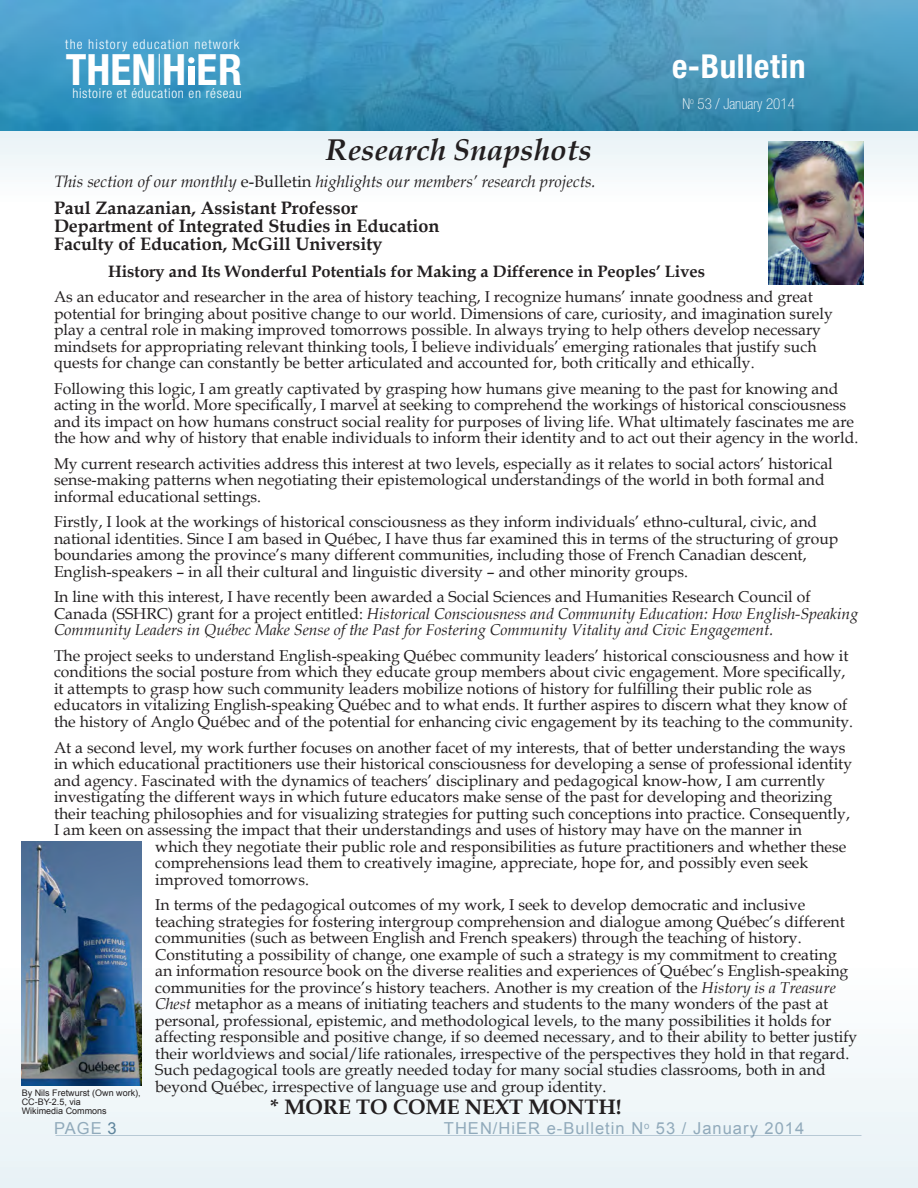
<style>
.page{position:relative;width:918px;height:1188px;background:#fff}
.page>*{position:absolute;margin:0;border:0;box-sizing:border-box;transform-origin:0 0}
.t1{font:700 condensed 43.2px "Helvetica Neue";color:#fff}
.t2{font:700 condensed 33px "Helvetica Neue";letter-spacing:.02em;color:#fff}
.t3{font:italic 700 30px "Book Antiqua";color:#231f20}
.t4{font:700 21px "Book Antiqua";color:#231f20}
.t5{font:700 18px "Book Antiqua";color:#231f20}
.t6{font:italic 16.5px "Book Antiqua";color:#231f20}
.t7{font:700 16.5px "Book Antiqua";color:#231f20}
.t8{font:16.5px "Arial";letter-spacing:.06em;color:#91aabb}
.t9{font:15.75px/16.5px "Book Antiqua";color:#231f20}
.t10{font:italic 15.75px/16.5px "Book Antiqua";color:#231f20}
.t11{font:100 condensed 15px "Helvetica Neue";color:#fff}
.t12{font:300 condensed 13.65px "Helvetica Neue";letter-spacing:.05em;color:#fff}
.t13{font:300 condensed 13.65px "Helvetica Neue";letter-spacing:.07em;color:#fff}
.t14{font:9px "Arial";color:#231f20}
.s1{font-style:normal}
.s2{font-style:italic}
.s3{color:#5e849c}
</style>
<div class="page">
<div style="left:0;top:963px;width:918px;height:225px;background:#f2f7f9"></div>
<hr style="left:56px;top:1135px;width:805px;height:1px;background:#003b62">
<div style="left:0;top:130px;width:918px;height:72px;background:#f2f7f9"></div>
<img style="left:0;top:0;width:918px;height:130px">
<hr style="left:159px;top:54px;width:1px;height:31px;background:#fff">
<div style="left:188px;top:66px;width:6px;height:19px;background:#fff"></div>
<svg style="left:188px;top:57px;width:6px;height:6px"></svg>
<img style="left:768px;top:141px;width:96px;height:144px">
<img style="left:21px;top:842px;width:121px;height:243px">
<p class="t13" style="left:65px;top:36px;width:176px">the history education network</p>
<p class="t12" style="left:72px;top:86px;width:171px">histoire et éducation en réseau</p>
<h1 class="t1" style="left:66px;top:43px;width:178px">THENH ER</h1>
<h2 class="t2" style="left:672px;top:46px;width:135px">e-Bulletin</h2>
<p class="t11" style="left:682px;top:96px;width:114px">N<sup>o</sup> 53 / January 2014</p>
<p class="t3" style="left:326px;top:129px;width:267px">Research Snapshots</p>
<p class="t6" style="left:54px;top:170px;width:543px">This section of our monthly <span class="s1">e-Bulletin</span> highlights our members’ research projects.</p>
<p class="t5" style="left:54px;top:196px;width:305px">Paul Zanazanian, Assistant Professor</p>
<p class="t5" style="left:54px;top:214px;width:387px">Department of Integrated Studies in Education</p>
<p class="t5" style="left:54px;top:232px;width:330px">Faculty of Education, McGill University</p>
<p class="t7" style="left:108px;top:260px;width:599px">History and Its Wonderful Potentials for Making a Difference in Peoples’ Lives</p>
<p class="t9" style="left:54px;top:288px;width:780px">As an educator and researcher in the area of history teaching, I recognize humans’ innate goodness and great potential for bringing about positive change to our world. Dimensions of care, curiosity, and imagination surely play a central role in making improved tomorrows possible. In always trying to help others develop necessary mindsets for appropriating relevant thinking tools, I believe individuals’ emerging rationales that justify such quests for change can constantly be better articulated and accounted for, both critically and ethically.</p>
<p class="t9" style="left:54px;top:380px;width:806px">Following this logic, I am greatly captivated by grasping how humans give meaning to the past for knowing and acting in the world. More specifically, I marvel at seeking to comprehend the workings of historical consciousness and its impact on how humans construct social reality for purposes of living life. What ultimately fascinates me are the how and why of history that enable individuals to inform their identity and to act out their agency in the world.</p>
<p class="t9" style="left:54px;top:455px;width:780px">My current research activities address this interest at two levels, especially as it relates to social actors’ historical sense-making patterns when negotiating their epistemological understandings of the world in both formal and informal educational settings.</p>
<p class="t9" style="left:54px;top:513px;width:786px">Firstly, I look at the workings of historical consciousness as they inform individuals’ ethno-cultural, civic, and national identities. Since I am based in Québec, I have thus far examined this in terms of the structuring of group boundaries among the province’s many different communities, including those of French Canadian descent, English-speakers – in all their cultural and linguistic diversity – and other minority groups.</p>
<p class="t10" style="left:54px;top:588px;width:806px"><span class="s1">In line with this interest, I have recently been awarded a Social Sciences and Humanities Research Council of<br>Canada (SSHRC) grant for a project entitled:</span> Historical Consciousness and Community Education: How English-Speaking<br>Community Leaders in Québec Make Sense of the Past for Fostering Community Vitality and Civic Engagement.</p>
<p class="t9" style="left:54px;top:647px;width:801px">The project seeks to understand English-speaking Québec community leaders’ historical consciousness and how it conditions the social posture from which they educate group members about civic engagement. More specifically, it attempts to grasp how such community leaders mobilize notions of history for fulfilling their public role as educators in vitalizing English-speaking Québec and to what ends. It further aspires to discern what they know of the history of Anglo Québec and of the potential for enhancing civic engagement by its teaching to the community.</p>
<p class="t9" style="left:54px;top:739px;width:793px">At a second level, my work further focuses on another facet of my interests, that of better understanding the ways</p>
<p class="t9" style="left:54px;top:755px;width:800px">in which educational practitioners use their historical consciousness for developing a sense of professional identity</p>
<p class="t9" style="left:54px;top:772px;width:773px">and agency. Fascinated with the dynamics of teachers’ disciplinary and pedagogical know-how, I am currently</p>
<p class="t9" style="left:54px;top:788px;width:780px">investigating the different ways in which future educators make sense of the past for developing and theorizing</p>
<p class="t9" style="left:54px;top:805px;width:798px">their teaching philosophies and for visualizing strategies for putting such conceptions into practice. Consequently,</p>
<p class="t9" style="left:54px;top:821px;width:750px">I am keen on assessing the impact that their understandings and uses of history may have on the manner in</p>
<p class="t9" style="left:155px;top:838px;width:693px">which they negotiate their public role and responsibilities as future practitioners and whether these</p>
<p class="t9" style="left:155px;top:854px;width:654px">comprehensions lead them to creatively imagine, appreciate, hope for, and possibly even seek</p>
<p class="t9" style="left:155px;top:871px;width:155px">improved tomorrows.</p>
<p class="t9" style="left:155px;top:896px;width:704px">In terms of the pedagogical outcomes of my work, I seek to develop democratic and inclusive teaching strategies for fostering intergroup comprehension and dialogue among Québec’s different communities (such as between English and French speakers) through the teaching of history.<br>Constituting a possibility of change, one example of such a strategy is my commitment to creating an information resource book on the diverse realities and experiences of Québec’s English-speaking communities for the province’s history teachers. Another is my creation of the <span class="s2">History is a Treasure Chest</span> metaphor as a means of initiating teachers and students to the many wonders of the past at personal, professional, epistemic, and methodological levels, to the many possibilities it holds for affecting responsible and positive change, if so deemed necessary, and to their ability to better justify their worldviews and social/life rationales, irrespective of the perspectives they hold in that regard.<br>Such pedagogical tools are greatly needed today for many social studies classrooms, both in and beyond Québec, irrespective of language use and group identity.</p>
<p class="t4" style="left:270px;top:1092px;width:353px">* MORE TO COME NEXT MONTH!</p>
<p class="t14" style="left:22px;top:1086px;width:121px">By Nils Fretwurst (Own work),</p>
<p class="t14" style="left:22px;top:1095px;width:61px">CC-BY-2.5, via</p>
<p class="t14" style="left:22px;top:1104px;width:87px">Wikimedia Commons</p>
<p class="t8" style="left:54px;top:1117px;width:64px">PAGE <span class="s3">3</span></p>
<p class="t8" style="left:444px;top:1117px;width:362px">THEN/HiER e-Bulletin N<sup>o</sup> 53 / January 2014</p>
</div>
